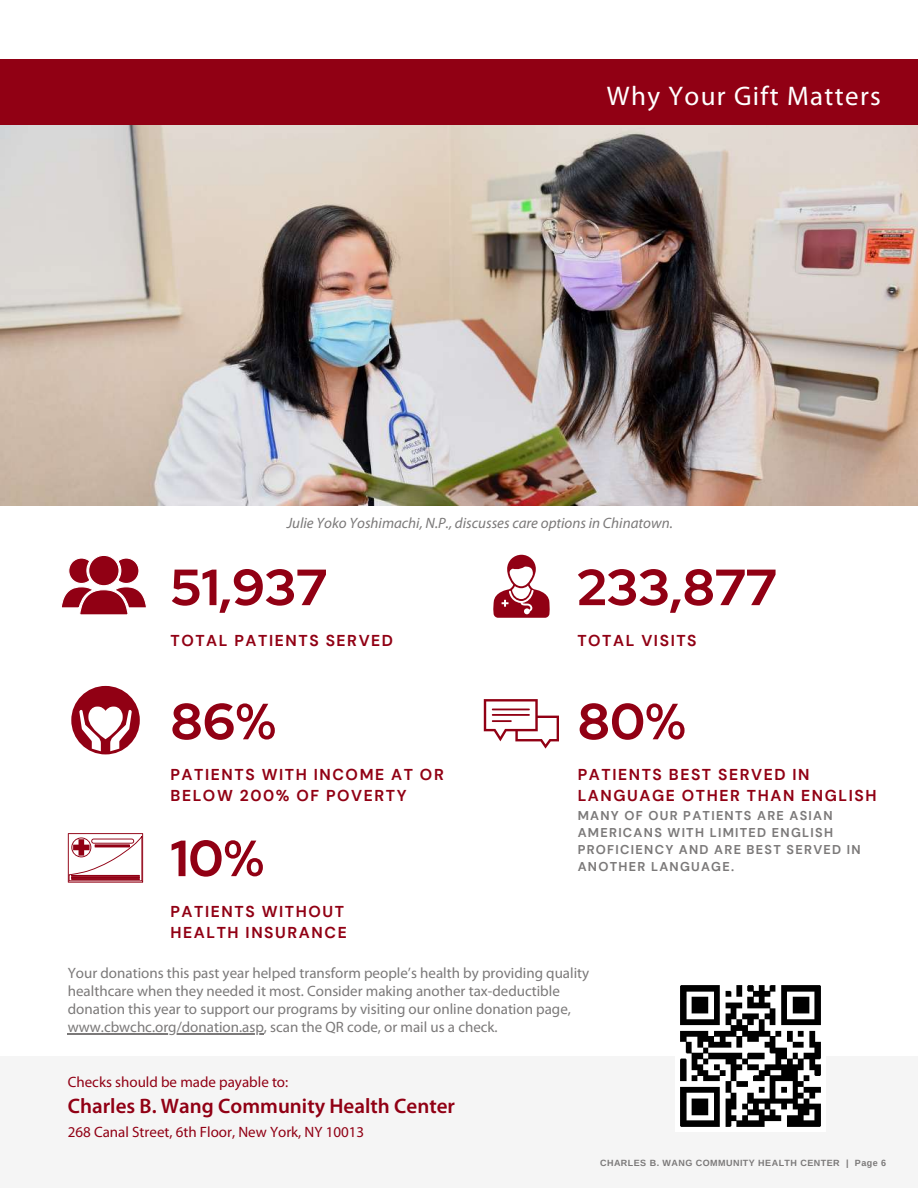
<style>
.page{position:relative;width:918px;height:1188px;background:#fff}
.page>*{position:absolute;margin:0;border:0;box-sizing:border-box;transform-origin:0 0}
.t1{font:700 50.85px "Red Hat Display";letter-spacing:.005em;color:#910014}
.t2{font:27px "Myriad Pro";letter-spacing:.05em;color:#fff}
.t3{font:600 21px "Myriad Pro";color:#910014}
.t4{font:700 15.75px/21.3px "DM Sans";letter-spacing:.1em;color:#910014}
.t5{font:15px/18px "Myriad Pro";color:#7b7979}
.t6{font:15px "Myriad Pro";color:#910014}
.t7{font:italic 15px "Myriad Pro";color:#7b7979}
.t8{font:700 12.75px/17px "DM Sans";letter-spacing:.1em;color:#7b7979}
.t9{font:700 9px "Arimo";letter-spacing:.05em;color:#7b7979}
</style>
<div class="page">
<img style="left:0;top:125px;width:918px;height:381px">
<div style="left:0;top:59px;width:918px;height:66px;background:#910014"></div>
<div style="left:0;top:1056px;width:918px;height:132px;background:#f5f5f5"></div>
<svg style="left:484px;top:699px;width:74px;height:50px"></svg>
<hr style="left:492px;top:709px;width:38px;height:1px;background:#910014">
<hr style="left:492px;top:714px;width:38px;height:2px;background:#910014">
<hr style="left:492px;top:720px;width:20px;height:2px;background:#910014">
<svg style="left:68px;top:833px;width:75px;height:50px"></svg>
<svg style="left:61px;top:555px;width:86px;height:60px"></svg>
<svg style="left:493px;top:555px;width:57px;height:63px"></svg>
<svg style="left:71px;top:686px;width:69px;height:68px"></svg>
<img style="left:680px;top:985px;width:141px;height:142px">
<hr style="left:68px;top:1033px;width:196px;height:2px;background:#7b7979">
<h2 class="t2" style="left:607px;top:84px;width:275px">Why Your Gift Matters</h2>
<p class="t7" style="left:287px;top:517px;width:388px">Julie Yoko Yoshimachi, N.P., discusses care options in Chinatown.</p>
<h1 class="t1" style="left:171px;top:553px;width:158px">51,937</h1>
<p class="t4" style="left:171px;top:629px;width:224px">TOTAL PATIENTS SERVED</p>
<h1 class="t1" style="left:171px;top:688px;width:107px">86%</h1>
<p class="t4" style="left:171px;top:764px;width:275px">PATIENTS WITH INCOME AT OR<br>BELOW 200% OF POVERTY</p>
<h1 class="t1" style="left:171px;top:824px;width:95px">10%</h1>
<p class="t4" style="left:171px;top:900px;width:178px">PATIENTS WITHOUT<br>HEALTH INSURANCE</p>
<h1 class="t1" style="left:577px;top:553px;width:201px">233,877</h1>
<p class="t4" style="left:577px;top:629px;width:121px">TOTAL VISITS</p>
<h1 class="t1" style="left:578px;top:688px;width:109px">80%</h1>
<p class="t4" style="left:578px;top:764px;width:300px">PATIENTS BEST SERVED IN<br>LANGUAGE OTHER THAN ENGLISH</p>
<p class="t8" style="left:578px;top:807px;width:284px">MANY OF OUR PATIENTS ARE ASIAN<br>AMERICANS WITH LIMITED ENGLISH<br>PROFICIENCY AND ARE BEST SERVED IN<br>ANOTHER LANGUAGE.</p>
<p class="t5" style="left:68px;top:966px;width:523px">Your donations this past year helped transform people’s health by providing quality healthcare when they needed it most. Consider making another tax-deductible donation this year to support our programs by visiting our online donation page, www.cbwchc.org/donation.asp, scan the QR code, or mail us a check.</p>
<p class="t6" style="left:68px;top:1076px;width:222px">Checks should be made payable to:</p>
<h3 class="t3" style="left:68px;top:1097px;width:389px">Charles B. Wang Community Health Center</h3>
<p class="t6" style="left:68px;top:1126px;width:298px">268 Canal Street, 6th Floor, New York, NY 10013</p>
<p class="t9" style="left:600px;top:1158px;width:288px">CHARLES B. WANG COMMUNITY HEALTH CENTER | Page 6</p>
</div>
